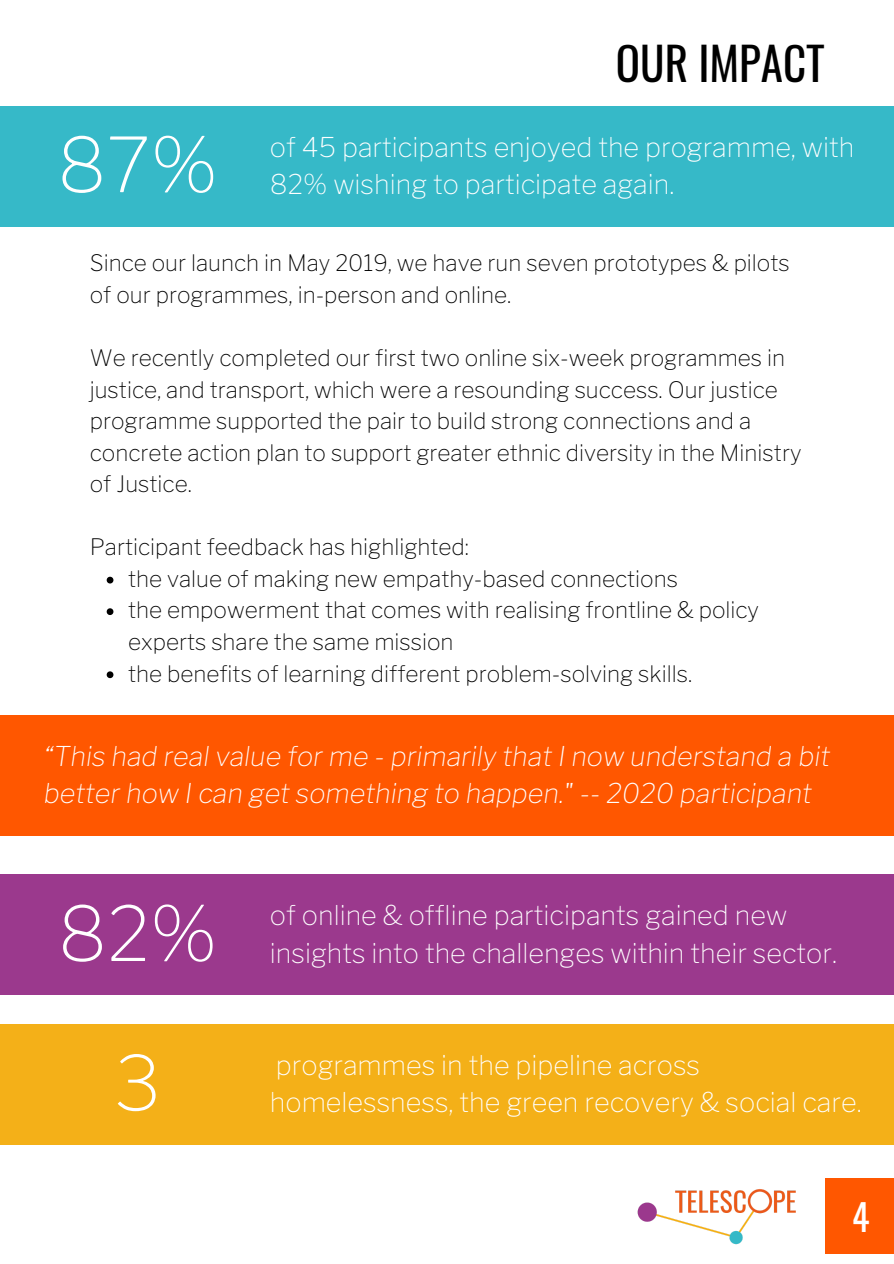
<style>
.page{position:relative;width:894px;height:1264px;background:#fff}
.page>*{position:absolute;margin:0;border:0;box-sizing:border-box;transform-origin:0 0}
.t1{font:100 75px "Libre Franklin";color:#fff}
.t2{font:45px "Oswald";color:#000}
.t3{font:36px "Oswald";color:#fff}
.t4{font:100 27px "Libre Franklin";color:#fff}
.t5{font:italic 100 27px/37.2px "Libre Franklin";color:#fff}
.t6{font:100 22.5px/31.5px "Libre Franklin";color:#000}
</style>
<div class="page">
<svg style="left:107px;top:576px;width:6px;height:7px"></svg>
<svg style="left:107px;top:608px;width:6px;height:7px"></svg>
<svg style="left:107px;top:671px;width:6px;height:7px"></svg>
<div style="left:0;top:106px;width:893px;height:120px;background:#36b9c8"></div>
<div style="left:0;top:874px;width:893px;height:120px;background:#9b398d"></div>
<div style="left:0;top:1024px;width:893px;height:120px;background:#f4b018"></div>
<div style="left:824px;top:1177px;width:69px;height:76px;background:#ff5700"></div>
<img style="left:637px;top:1189px;width:159px;height:56px">
<div style="left:0;top:715px;width:893px;height:120px;background:#ff5700"></div>
<h1 class="t1" style="left:57px;top:120px;width:162px">87%</h1>
<h2 class="t2" style="left:615px;top:29px;width:210px">OUR IMPACT</h2>
<p class="t4" style="left:270px;top:130px;width:585px">of 45 participants enjoyed the programme, with</p>
<p class="t4" style="left:270px;top:168px;width:405px">82% wishing to participate again.</p>
<p class="t6" style="left:90px;top:247px;width:701px">Since our launch in May 2019, we have run seven prototypes &amp; pilots of our programmes, in-person and online.</p>
<p class="t6" style="left:90px;top:342px;width:713px">We recently completed our first two online six-week programmes in justice, and transport, which were a resounding success. Our justice programme supported the pair to build strong connections and a concrete action plan to support greater ethnic diversity in the Ministry of Justice.</p>
<p class="t6" style="left:90px;top:531px;width:380px">Participant feedback has highlighted:</p>
<p class="t6" style="left:128px;top:563px;width:632px">the value of making new empathy-based connections<br>the empowerment that comes with realising frontline &amp; policy experts share the same mission<br>the benefits of learning different problem-solving skills.</p>
<p class="t5" style="left:44px;top:737px;width:787px">“This had real value for me - primarily that I now understand a bit better how I can get something to happen." -- 2020 participant</p>
<h1 class="t1" style="left:58px;top:888px;width:161px">82%</h1>
<h1 class="t1" style="left:114px;top:1037px;width:48px">3</h1>
<p class="t4" style="left:270px;top:899px;width:518px">of online &amp; offline participants gained new</p>
<p class="t4" style="left:270px;top:936px;width:568px">insights into the challenges within their sector.</p>
<p class="t4" style="left:276px;top:1048px;width:425px">programmes in the pipeline across</p>
<p class="t4" style="left:270px;top:1085px;width:593px">homelessness, the green recovery &amp; social care.</p>
<h3 class="t3" style="left:851px;top:1189px;width:19px">4</h3>
</div>
